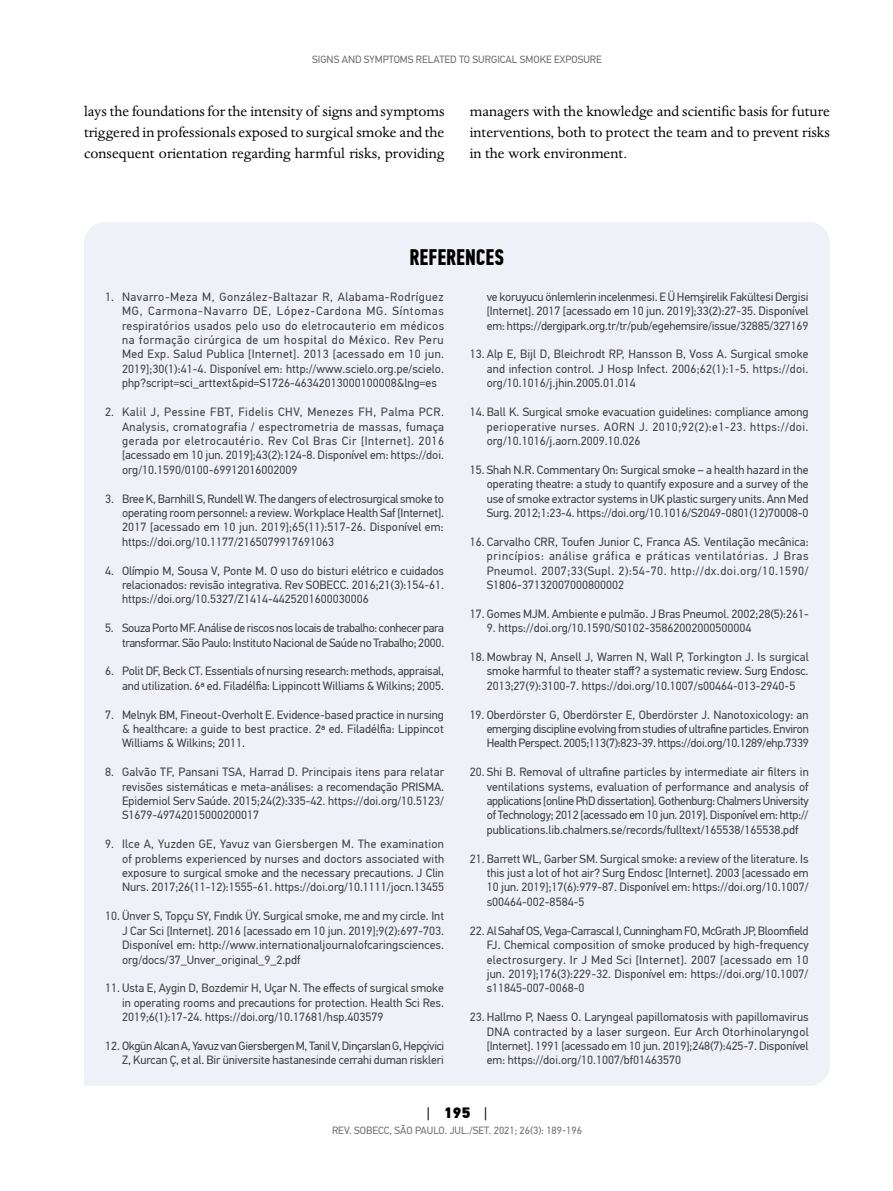
<style>
.page{position:relative;width:893px;height:1191px;background:#fff}
.page>*{position:absolute;margin:0;border:0;box-sizing:border-box;transform-origin:0 0}
.t1{font:700 22.5px "PF Din Text Comp Pro";color:#000}
.t2{font:15.75px/21px "Dante MT Std";color:#000;text-align:justify}
.t3{font:900 15px "PF Din Text Pro";color:#000}
.t4{font:12px/14.4px "PF Din Text Pro";color:#414042;text-align:justify}
.t5{font:12px/14.4px "PF Din Text Pro";letter-spacing:-.025em;color:#414042;text-align:right}
.t6{font:10.5px "PF Din Text Pro";color:#6d6e71}
.s1{font-weight:400}
</style>
<div class="page">
<div style="left:84px;top:222px;width:746px;height:864px;background:#eff0f8"></div>
<p class="t6" style="left:312px;top:53px;width:291px">SIGNS AND SYMPTOMS RELATED TO SURGICAL SMOKE EXPOSURE</p>
<h2 class="t2" style="left:84px;top:100px;width:362px">lays the foundations for the intensity of signs and symptoms triggered in professionals exposed to surgical smoke and the consequent orientation regarding harmful risks, providing</h2>
<h2 class="t2" style="left:470px;top:100px;width:362px">managers with the knowledge and scientific basis for future interventions, both to protect the team and to prevent risks in the work environment.</h2>
<h1 class="t1" style="left:410px;top:244px;width:96px">REFERENCES</h1>
<p class="t4" style="left:122px;top:290px;width:324px;text-indent:-17px">1. Navarro-Meza M, González-Baltazar R, Alabama-Rodríguez MG, Carmona-Navarro DE, López-Cardona MG. Síntomas respiratórios usados pelo uso do eletrocauterio em médicos na formação cirúrgica de um hospital do México. Rev Peru Med Exp. Salud Publica [Internet]. 2013 [acessado em 10 jun.<br>2019];30(1):41-4. Disponível em: http://www.scielo.org.pe/scielo. php?script=sci_arttext&amp;pid=S1726-46342013000100008&amp;lng=es</p>
<p class="t4" style="left:122px;top:405px;width:324px;text-indent:-17px">2. Kalil J, Pessine FBT, Fidelis CHV, Menezes FH, Palma PCR.<br>Analysis, cromatografia / espectrometria de massas, fumaça gerada por eletrocautério. Rev Col Bras Cir [Internet]. 2016 [acessado em 10 jun. 2019];43(2):124-8. Disponível em: https://doi. org/10.1590/0100-69912016002009</p>
<p class="t4" style="left:122px;top:491px;width:324px;text-indent:-17px">3. Bree K, Barnhill S, Rundell W. The dangers of electrosurgical smoke to operating room personnel: a review. Workplace Health Saf [Internet].<br>2017 [acessado em 10 jun. 2019];65(11):517-26. Disponível em: https://doi.org/10.1177/2165079917691063</p>
<p class="t4" style="left:122px;top:563px;width:323px;text-indent:-17px">4. Olímpio M, Sousa V, Ponte M. O uso do bisturi elétrico e cuidados relacionados: revisão integrativa. Rev SOBECC. 2016;21(3):154-61. https://doi.org/10.5327/Z1414-4425201600030006</p>
<p class="t5" style="left:105px;top:621px;width:341px">5. Souza Porto MF. Análise de riscos nos locais de trabalho: conhecer para transformar. São Paulo: Instituto Nacional de Saúde no Trabalho; 2000.</p>
<p class="t4" style="left:105px;top:664px;width:341px;text-align:right">6. Polit DF, Beck CT. Essentials of nursing research: methods, appraisal, and utilization. 6ª ed. Filadélfia: Lippincott Williams &amp; Wilkins; 2005.</p>
<p class="t4" style="left:122px;top:707px;width:323px;text-indent:-17px">7. Melnyk BM, Fineout-Overholt E. Evidence-based practice in nursing &amp; healthcare: a guide to best practice. 2ª ed. Filadélfia: Lippincot Williams &amp; Wilkins; 2011.</p>
<p class="t4" style="left:122px;top:765px;width:324px;text-indent:-17px">8. Galvão TF, Pansani TSA, Harrad D. Principais itens para relatar revisões sistemáticas e meta-análises: a recomendação PRISMA.<br>Epidemiol Serv Saúde. 2015;24(2):335-42. https://doi.org/10.5123/ S1679-49742015000200017</p>
<p class="t4" style="left:122px;top:837px;width:324px;text-indent:-17px">9. Ilce A, Yuzden GE, Yavuz van Giersbergen M. The examination of problems experienced by nurses and doctors associated with exposure to surgical smoke and the necessary precautions. J Clin Nurs. 2017;26(11-12):1555-61. https://doi.org/10.1111/jocn.13455</p>
<p class="t4" style="left:122px;top:909px;width:324px;text-indent:-17px">10. Ünver S, Topçu SY, Fındık ÜY. Surgical smoke, me and my circle. Int J Car Sci [Internet]. 2016 [acessado em 10 jun. 2019];9(2):697-703.<br>Disponível em: http://www.internationaljournalofcaringsciences. org/docs/37_Unver_original_9_2.pdf</p>
<p class="t4" style="left:122px;top:981px;width:323px;text-indent:-17px">11. Usta E, Aygin D, Bozdemir H, Uçar N. The effects of surgical smoke in operating rooms and precautions for protection. Health Sci Res.<br>2019;6(1):17-24. https://doi.org/10.17681/hsp.403579</p>
<p class="t5" style="left:105px;top:1038px;width:341px">12. Okgün Alcan A, Yavuz van Giersbergen M, Tanil V, Dinçarslan G, Hepçivici<br>Z, Kurcan Ç, et al. Bir üniversite hastanesinde cerrahi duman riskleri</p>
<p class="t4" style="left:487px;top:290px;width:323px">ve koruyucu önlemlerin incelenmesi. E Ü Hemşirelik Fakültesi Dergisi [Internet]. 2017 [acessado em 10 jun. 2019];33(2):27-35. Disponível em: https://dergipark.org.tr/tr/pub/egehemsire/issue/32885/327169</p>
<p class="t4" style="left:487px;top:347px;width:323px;text-indent:-17px">13. Alp E, Bijl D, Bleichrodt RP, Hansson B, Voss A. Surgical smoke and infection control. J Hosp Infect. 2006;62(1):1-5. https://doi. org/10.1016/j.jhin.2005.01.014</p>
<p class="t4" style="left:487px;top:405px;width:323px;text-indent:-17px">14. Ball K. Surgical smoke evacuation guidelines: compliance among perioperative nurses. AORN J. 2010;92(2):e1-23. https://doi. org/10.1016/j.aorn.2009.10.026</p>
<p class="t4" style="left:487px;top:462px;width:323px;text-indent:-17px">15. Shah N.R. Commentary On: Surgical smoke – a health hazard in the operating theatre: a study to quantify exposure and a survey of the use of smoke extractor systems in UK plastic surgery units. Ann Med Surg. 2012;1:23-4. https://doi.org/10.1016/S2049-0801(12)70008-0</p>
<p class="t4" style="left:487px;top:534px;width:323px;text-indent:-17px">16. Carvalho CRR, Toufen Junior C, Franca AS. Ventilação mecânica: princípios: análise gráfica e práticas ventilatórias. J Bras Pneumol. 2007;33(Supl. 2):54-70. http://dx.doi.org/10.1590/ S1806-37132007000800002</p>
<p class="t4" style="left:470px;top:606px;width:341px">17. Gomes MJM. Ambiente e pulmão. J Bras Pneumol. 2002;28(5):261-</p>
<p class="t4" style="left:487px;top:621px;width:266px">9. https://doi.org/10.1590/S0102-35862002000500004</p>
<p class="t4" style="left:487px;top:650px;width:323px;text-indent:-17px">18. Mowbray N, Ansell J, Warren N, Wall P, Torkington J. Is surgical smoke harmful to theater staff? a systematic review. Surg Endosc.<br>2013;27(9):3100-7. https://doi.org/10.1007/s00464-013-2940-5</p>
<p class="t4" style="left:487px;top:707px;width:324px;text-indent:-17px">19. Oberdörster G, Oberdörster E, Oberdörster J. Nanotoxicology: an emerging discipline evolving from studies of ultrafine particles. Environ Health Perspect. 2005;113(7):823-39. https://doi.org/10.1289/ehp.7339</p>
<p class="t4" style="left:487px;top:765px;width:323px;text-indent:-17px">20. Shi B. Removal of ultrafine particles by intermediate air filters in ventilations systems, evaluation of performance and analysis of applications [online PhD dissertation]. Gothenburg: Chalmers University of Technology; 2012 [acessado em 10 jun. 2019]. Disponível em: http:// publications.lib.chalmers.se/records/fulltext/165538/165538.pdf</p>
<p class="t4" style="left:487px;top:851px;width:323px;text-indent:-17px">21. Barrett WL, Garber SM. Surgical smoke: a review of the literature. Is this just a lot of hot air? Surg Endosc [Internet]. 2003 [acessado em 10 jun. 2019];17(6):979-87. Disponível em: https://doi.org/10.1007/ s00464-002-8584-5</p>
<p class="t4" style="left:487px;top:923px;width:323px;text-indent:-17px">22. Al Sahaf OS, Vega-Carrascal I, Cunningham FO, McGrath JP, Bloomfield FJ. Chemical composition of smoke produced by high-frequency electrosurgery. Ir J Med Sci [Internet]. 2007 [acessado em 10 jun. 2019];176(3):229-32. Disponível em: https://doi.org/10.1007/ s11845-007-0068-0</p>
<p class="t4" style="left:487px;top:1010px;width:323px;text-indent:-17px">23. Hallmo P, Naess O. Laryngeal papillomatosis with papillomavirus DNA contracted by a laser surgeon. Eur Arch Otorhinolaryngol [Internet]. 1991 [acessado em 10 jun. 2019];248(7):425-7. Disponível em: https://doi.org/10.1007/bf01463570</p>
<p class="t3" style="left:427px;top:1102px;width:62px"><span class="s1">|</span> 195 <span class="s1">|</span></p>
<p class="t6" style="left:332px;top:1124px;width:251px">REV. SOBECC, SÃO PAULO. JUL./SET. 2021; 26(3): 189-196</p>
</div>
